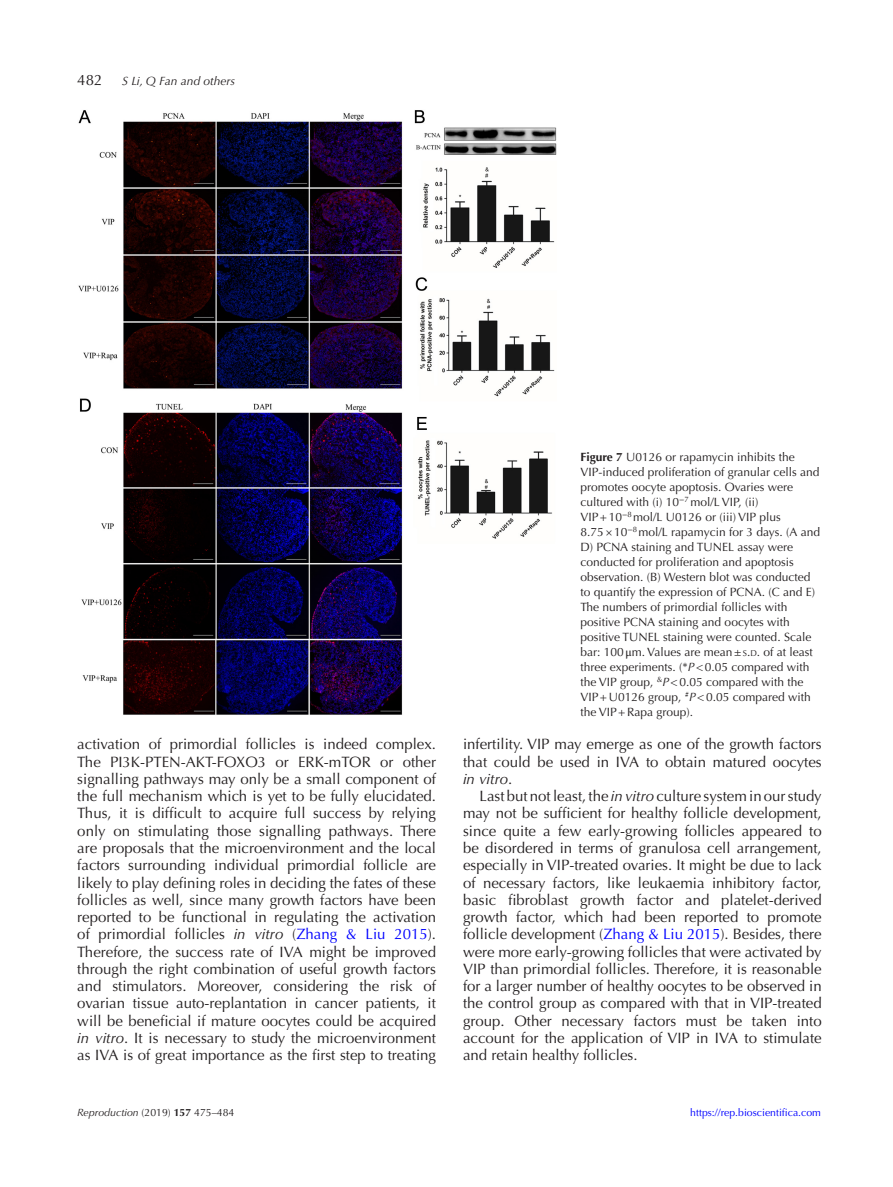
<style>
.page{position:relative;width:893px;height:1187px;background:#fff}
.page>*{position:absolute;margin:0;border:0;box-sizing:border-box;transform-origin:0 0}
.TXI{font:15px/17.2px "Optima LT Std";color:#231f20;text-align:justify}
.FC{font:12px/15px "Optima LT Std";color:#231f20}
.t1{font:italic 12px "Optima LT Std";color:#231f20}
.t2{font:10.5px "Optima LT Std";color:#00f}
.t3{font:10.5px "Optima LT Std";color:#231f20}
.s1{font-weight:700}
.s2{font-family:"STIX General"}
.s3{font-size:8.4px}
.s4{font-style:inherit}
.s5{font-style:italic}
.s6{color:#00f}
</style>
<div class="page">
<img style="left:78px;top:110px;width:479px;height:605px">
<p class="TXI" style="left:77px;top:71px;width:27px">482</p>
<p class="t1" style="left:122px;top:74px;width:114px">S Li, Q Fan and others</p>
<p class="FC" style="left:580px;top:449px;width:241px"><span class="s1">Figure 7</span> U0126 or rapamycin inhibits the VIP-induced proliferation of granular cells and promotes oocyte apoptosis. Ovaries were cultured with (i) 10<sup>−</sup><sup>7</sup> mol/L VIP, (ii)<br>VIP+10<sup>−</sup><sup>8</sup> mol/L U0126 or (iii) VIP plus 8.75×10<sup>−</sup><sup>8</sup> mol/L rapamycin for 3 days. (A and D) PCNA staining and TUNEL assay were conducted for proliferation and apoptosis observation. (B) Western blot was conducted to quantify the expression of PCNA. (C and E)<br>The numbers of primordial follicles with positive PCNA staining and oocytes with positive TUNEL staining were counted. Scale bar: 100<span class="s2">μ</span>m. Values are mean± <span class="s3">s</span><span class="s4">.</span><span class="s3">d</span><span class="s4">.</span> of at least three experiments. (*<span class="s5">P</span>&lt;0.05 compared with the VIP group, <sup>&amp;</sup><span class="s5">P</span>&lt;0.05 compared with the VIP+U0126 group, <sup>#</sup><span class="s5">P</span>&lt;0.05 compared with the VIP+Rapa group).</p>
<p class="TXI" style="left:77px;top:736px;width:360px">activation of primordial follicles is indeed complex.<br>The PI3K-PTEN-AKT-FOXO3 or ERK-mTOR or other signalling pathways may only be a small component of the full mechanism which is yet to be fully elucidated.<br>Thus, it is difficult to acquire full success by relying only on stimulating those signalling pathways. There are proposals that the microenvironment and the local factors surrounding individual primordial follicle are likely to play defining roles in deciding the fates of these follicles as well, since many growth factors have been reported to be functional in regulating the activation of primordial follicles <span class="s5">in vitro</span> (<span class="s6">Zhang &amp; Liu 2015</span>).<br>Therefore, the success rate of IVA might be improved through the right combination of useful growth factors and stimulators. Moreover, considering the risk of ovarian tissue auto-replantation in cancer patients, it will be beneficial if mature oocytes could be acquired <span class="s5">in vitro</span>. It is necessary to study the microenvironment as IVA is of great importance as the first step to treating</p>
<p class="TXI" style="left:463px;top:736px;width:360px">infertility. VIP may emerge as one of the growth factors that could be used in IVA to obtain matured oocytes <span class="s5">in vitro</span>.</p>
<p class="TXI" style="left:463px;top:787px;width:360px;text-indent:16px">Last but not least, the <span class="s5">in vitro</span> culture system in our study may not be sufficient for healthy follicle development, since quite a few early-growing follicles appeared to be disordered in terms of granulosa cell arrangement, especially in VIP-treated ovaries. It might be due to lack of necessary factors, like leukaemia inhibitory factor, basic fibroblast growth factor and platelet-derived growth factor, which had been reported to promote follicle development (<span class="s6">Zhang &amp; Liu 2015</span>). Besides, there were more early-growing follicles that were activated by VIP than primordial follicles. Therefore, it is reasonable for a larger number of healthy oocytes to be observed in the control group as compared with that in VIP-treated group. Other necessary factors must be taken into account for the application of VIP in IVA to stimulate and retain healthy follicles.</p>
<p class="t3" style="left:77px;top:1105px;width:159px"><span class="s5">Reproduction</span> (2019) <span class="s1">157</span> 475–484</p>
<p class="t2" style="left:690px;top:1105px;width:132px">https://rep.bioscientifica.com</p>
</div>
